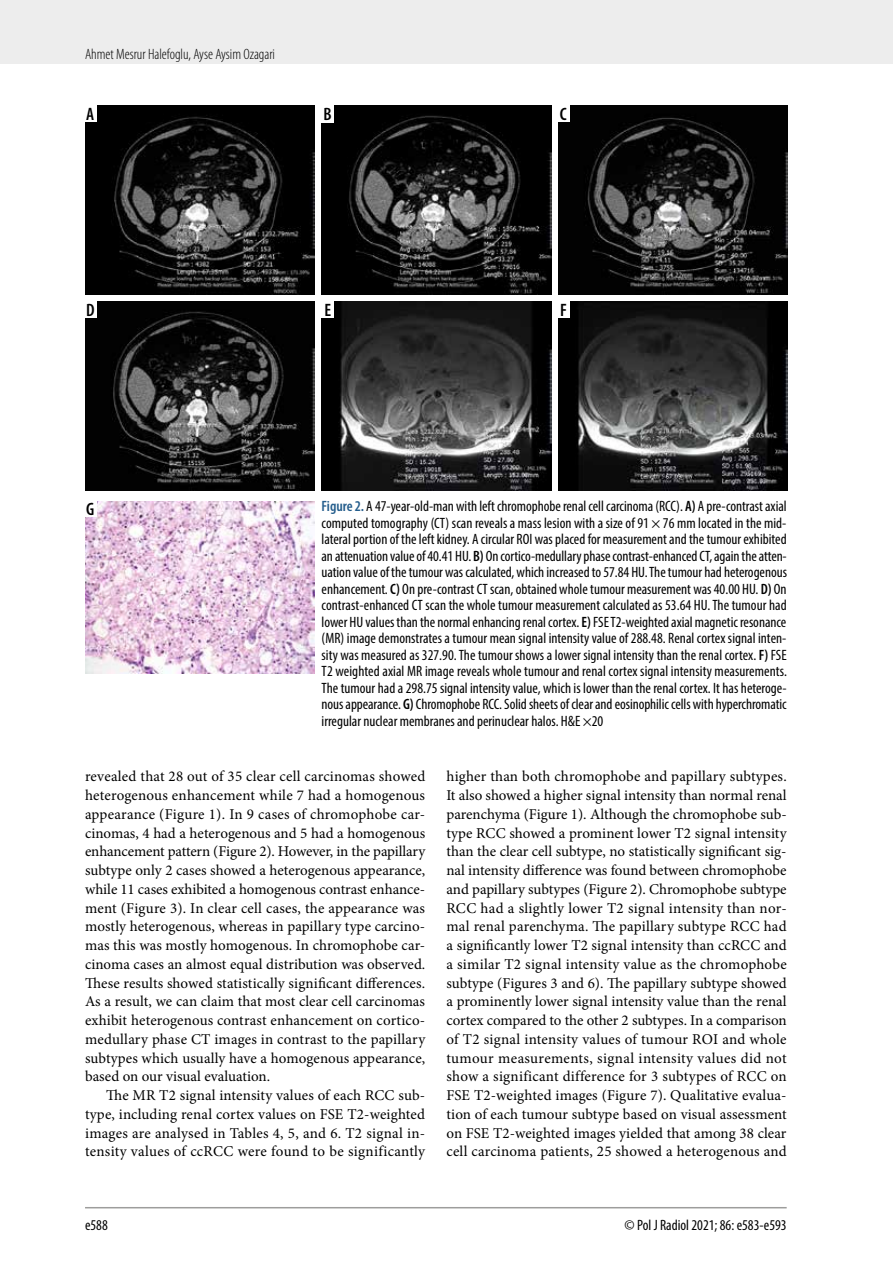
<style>
.page{position:relative;width:893px;height:1263px;background:#fff}
.page>*{position:absolute;margin:0;border:0;box-sizing:border-box;transform-origin:0 0}
.t1{font:600 condensed 18px "Myriad Pro";color:#000}
.t2{font:15px/18.8px "Minion Pro";letter-spacing:.01em;color:#000;text-align:justify}
.t3{font:condensed 15px/16.5px "Myriad Pro";color:#000;text-align:justify}
.t4{font:300 condensed 15px "Myriad Pro";color:#000}
.s1{font-weight:600;color:#245d8c}
.s2{font-weight:600}
</style>
<div class="page">
<div style="left:0;top:0;width:893px;height:64px;background:#ededed"></div>
<hr style="left:85px;top:1207px;width:702px;height:1px;background:#9d9d9c">
<img style="left:85px;top:105px;width:230px;height:190px">
<img style="left:322px;top:105px;width:229px;height:189px">
<img style="left:558px;top:105px;width:230px;height:190px">
<img style="left:85px;top:301px;width:230px;height:190px">
<img style="left:322px;top:301px;width:229px;height:189px">
<img style="left:558px;top:301px;width:230px;height:189px">
<img style="left:85px;top:501px;width:230px;height:172px">
<div style="left:84px;top:105px;width:13px;height:17px;background:#fff"></div>
<div style="left:84px;top:300px;width:13px;height:17px;background:#fff"></div>
<div style="left:84px;top:500px;width:13px;height:17px;background:#fff"></div>
<div style="left:321px;top:105px;width:13px;height:17px;background:#fff"></div>
<div style="left:321px;top:300px;width:13px;height:17px;background:#fff"></div>
<div style="left:557px;top:105px;width:13px;height:17px;background:#fff"></div>
<div style="left:557px;top:300px;width:13px;height:17px;background:#fff"></div>
<p class="t4" style="left:85px;top:45px;width:191px">Ahmet Mesrur Halefoglu, Ayse Aysim Ozagari</p>
<p class="t1" style="left:86px;top:103px;width:10px">A</p>
<p class="t1" style="left:323px;top:103px;width:10px">B</p>
<p class="t1" style="left:86px;top:298px;width:10px">D</p>
<p class="t1" style="left:324px;top:299px;width:8px">E</p>
<p class="t1" style="left:560px;top:103px;width:8px">C</p>
<p class="t1" style="left:560px;top:298px;width:8px">F</p>
<p class="t1" style="left:86px;top:498px;width:10px">G</p>
<p class="t3" style="left:322px;top:498px;width:467px"><span class="s1">Figure 2.</span> A 47-year-old-man with left chromophobe renal cell carcinoma (RCC). <span class="s2">A)</span> A pre-contrast axial computed tomography (CT) scan reveals a mass lesion with a size of 91 × 76 mm located in the mid&shy;lateral portion of the left kidney. A circular ROI was placed for measurement and the tumour exhibited an attenuation value of 40.41 HU. <span class="s2">B)</span> On cortico-medullary phase contrast-enhanced CT, again the atten&shy;uation value of the tumour was calculated, which increased to 57.84 HU. The tumour had heterogenous enhancement. <span class="s2">C)</span> On pre-contrast CT scan, obtained whole tumour measurement was 40.00 HU. <span class="s2">D)</span> On contrast-enhanced CT scan the whole tumour measurement calculated as 53.64 HU. The tumour had lower HU values than the normal enhancing renal cortex. <span class="s2">E)</span> FSE T2-weighted axial magnetic resonance (MR) image demonstrates a tumour mean signal intensity value of 288.48. Renal cortex signal inten&shy;sity was measured as 327.90. The tumour shows a lower signal intensity than the renal cortex. <span class="s2">F)</span> FSE T2 weighted axial MR image reveals whole tumour and renal cortex signal intensity measurements.<br>The tumour had a 298.75 signal intensity value, which is lower than the renal cortex. It has heteroge&shy;nous appearance. <span class="s2">G)</span> Chromophobe RCC. Solid sheets of clear and eosinophilic cells with hyperchromatic irregular nuclear membranes and perinuclear halos. H&amp;E ×20</p>
<p class="t2" style="left:85px;top:767px;width:342px">revealed that 28 out of 35 clear cell carcinomas showed heterogenous enhancement while 7 had a homogenous appearance (Figure 1). In 9 cases of chromophobe car&shy;cinomas, 4 had a heterogenous and 5 had a homogenous enhancement pattern (Figure 2). However, in the papillary subtype only 2 cases showed a heterogenous appearance, while 11 cases exhibited a homogenous contrast enhance&shy;ment (Figure 3). In clear cell cases, the appearance was mostly heterogenous, whereas in papillary type carcino&shy;mas this was mostly homogenous. In chromophobe car&shy;cinoma cases an almost equal distribution was observed.<br>These results showed statistically significant differences.<br>As a result, we can claim that most clear cell carcinomas exhibit heterogenous contrast enhancement on cortico&shy;medullary phase CT images in contrast to the papillary subtypes which usually have a homogenous appearance, based on our visual evaluation.</p>
<p class="t2" style="left:85px;top:1086px;width:342px;text-indent:21px">The MR T2 signal intensity values of each RCC sub&shy;type, including renal cortex values on FSE T2-weighted images are analysed in Tables 4, 5, and 6. T2 signal in&shy;tensity values of ccRCC were found to be significantly</p>
<p class="t2" style="left:446px;top:767px;width:342px">higher than both chromophobe and papillary subtypes.<br>It also showed a higher signal intensity than normal renal parenchyma (Figure 1). Although the chromophobe sub&shy;type RCC showed a prominent lower T2 signal intensity than the clear cell subtype, no statistically significant sig&shy;nal intensity difference was found between chromophobe and papillary subtypes (Figure 2). Chromophobe subtype RCC had a slightly lower T2 signal intensity than nor&shy;mal renal parenchyma. The papillary subtype RCC had a significantly lower T2 signal intensity than ccRCC and a similar T2 signal intensity value as the chromophobe subtype (Figures 3 and 6). The papillary subtype showed a prominently lower signal intensity value than the renal cortex compared to the other 2 subtypes. In a comparison of T2 signal intensity values of tumour ROI and whole tumour measurements, signal intensity values did not show a significant difference for 3 subtypes of RCC on FSE T2-weighted images (Figure 7). Qualitative evalua&shy;tion of each tumour subtype based on visual assessment on FSE T2-weighted images yielded that among 38 clear cell carcinoma patients, 25 showed a heterogenous and</p>
<p class="t3" style="left:85px;top:1216px;width:24px">e588</p>
<p class="t3" style="left:625px;top:1216px;width:164px">© Pol J Radiol 2021; 86: e583-e593</p>
</div>
